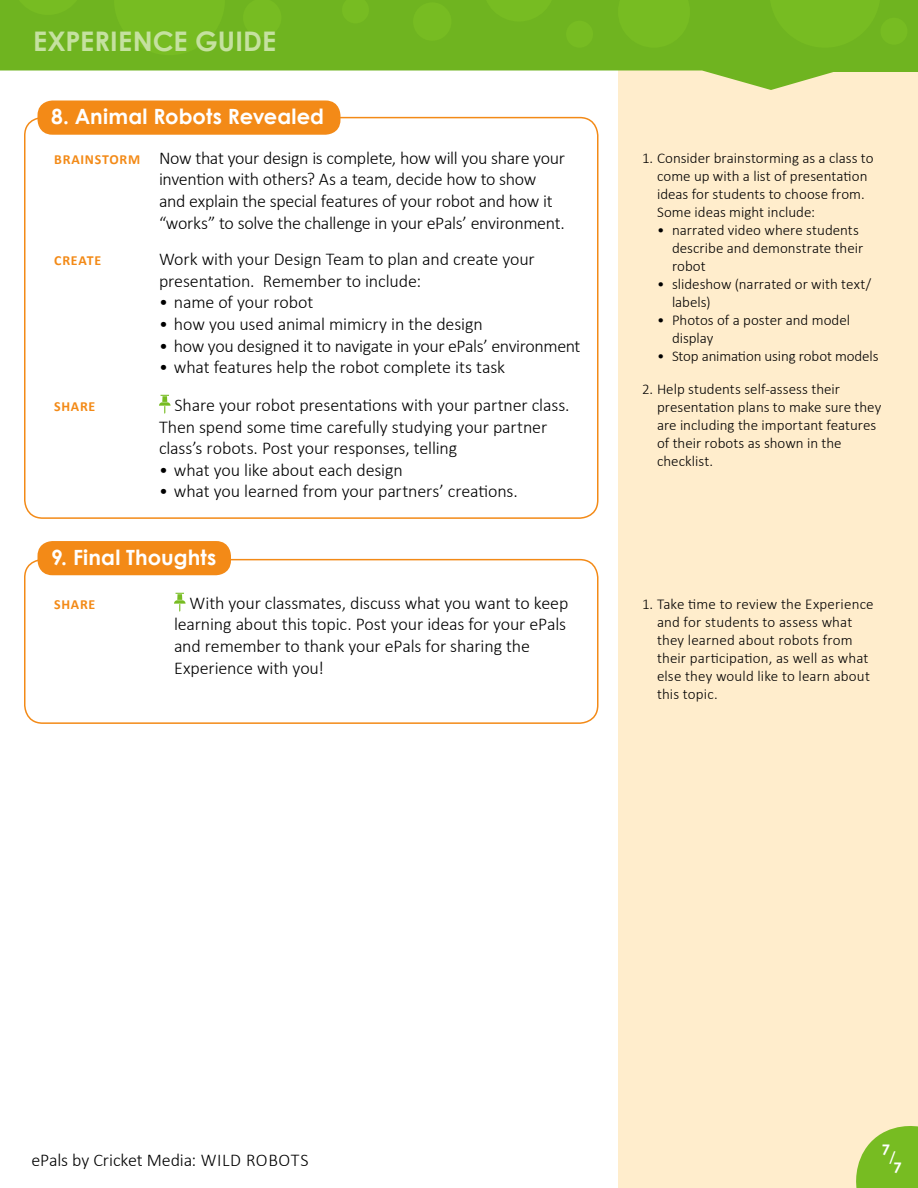
<style>
.page{position:relative;width:918px;height:1188px;background:#fff}
.page>*{position:absolute;margin:0;border:0;box-sizing:border-box;transform-origin:0 0}
.t1{font:700 27px "Century Gothic";letter-spacing:.005em;color:#c5e1a0}
.t2{font:700 21px "Century Gothic";letter-spacing:.005em;color:#fff}
.body_text{font:300 18px/21.6px "Calibri";letter-spacing:-.01em;color:#000}
.body_text__bullets{font:300 18px "Calibri";letter-spacing:-.01em;color:#000}
.instruction_tips{font:300 15px/18px "Calibri";color:#000}
.body_text-2{font:300 15px/18px "Calibri";letter-spacing:.01em;color:#000}
.t3{font:700 14.55px/10.5px "Century Gothic";color:#fff;text-align:center}
.heading{font:700 13.8px "Calibri";letter-spacing:.05em;color:#f38a17}
</style>
<div class="page">
<div style="left:24px;top:559px;width:574px;height:165px;border:2px solid #f38a17;border-radius:18px"></div>
<div style="left:38px;top:541px;width:193px;height:34px;background:#f38a17;border-radius:15px"></div>
<div style="left:24px;top:117px;width:574px;height:402px;border:2px solid #f38a17;border-radius:18px"></div>
<div style="left:38px;top:100px;width:302px;height:35px;background:#f38a17;border-radius:15px"></div>
<svg style="left:159px;top:395px;width:12px;height:19px"></svg>
<div style="left:618px;top:14px;width:300px;height:1174px;background:#ffedcc"></div>
<svg style="left:0;top:0;width:918px;height:90px;fill:#6fb420"></svg>
<svg style="left:12px;top:0;width:72px;height:15px"></svg>
<div style="left:483px;top:0;width:72px;height:22px;background:#77bc22"></div>
<div style="left:618px;top:0;width:72px;height:48px;background:#77bc22"></div>
<div style="left:114px;top:0;width:111px;height:55px;background:#77bc22"></div>
<div style="left:770px;top:0;width:110px;height:48px;background:#77bc22"></div>
<svg style="left:243px;top:0;width:38px;height:37px"></svg>
<div style="left:413px;top:2px;width:38px;height:39px;background:#77bc22;border-radius:50%"></div>
<svg style="left:342px;top:0;width:27px;height:23px"></svg>
<div style="left:566px;top:21px;width:27px;height:27px;background:#77bc22;border-radius:50%"></div>
<div style="left:880px;top:18px;width:28px;height:27px;background:#77bc22;border-radius:50%"></div>
<svg style="left:856px;top:1126px;width:62px;height:62px"></svg>
<svg style="left:174px;top:593px;width:12px;height:19px"></svg>
<h1 class="t1" style="left:33px;top:24px;width:245px">EXPERIENCE GUIDE</h1>
<p class="t2" style="left:51px;top:103px;width:275px">8. Animal Robots Revealed</p>
<p class="body_text" style="left:159px;top:146px;width:408px">Now that your design is complete, how will you share your invention with others? As a team, decide how to show and explain the special features of your robot and how it “works” to solve the challenge in your ePals’ environment.</p>
<p class="body_text" style="left:159px;top:248px;width:377px">Work with your Design Team to plan and create your presentation. Remember to include:</p>
<p class="body_text__bullets" style="left:159px;top:291px;width:156px">• name of your robot</p>
<p class="body_text__bullets" style="left:159px;top:313px;width:325px">• how you used animal mimicry in the design</p>
<p class="body_text__bullets" style="left:159px;top:334px;width:423px">• how you designed it to navigate in your ePals’ environment</p>
<p class="body_text__bullets" style="left:159px;top:356px;width:348px">• what features help the robot complete its task</p>
<p class="body_text" style="left:159px;top:393px;width:412px;text-indent:16px">Share your robot presentations with your partner class.<br>Then spend some time carefully studying your partner class’s robots. Post your responses, telling</p>
<p class="body_text__bullets" style="left:159px;top:459px;width:245px">• what you like about each design</p>
<p class="body_text__bullets" style="left:159px;top:480px;width:360px">• what you learned from your partners’ creations.</p>
<p class="heading" style="left:54px;top:150px;width:87px">BRAINSTORM</p>
<p class="heading" style="left:54px;top:252px;width:48px">CREATE</p>
<p class="heading" style="left:54px;top:397px;width:43px">SHARE</p>
<p class="t2" style="left:51px;top:544px;width:167px">9. Final Thoughts</p>
<p class="instruction_tips" style="left:657px;top:148px;width:218px;text-indent:-15px">1. Consider brainstorming as a class to come up with a list of presentation ideas for students to choose from.<br>Some ideas might include:</p>
<p class="instruction_tips" style="left:672px;top:220px;width:193px;text-indent:-15px">• narrated video where students describe and demonstrate their robot</p>
<p class="instruction_tips" style="left:672px;top:274px;width:201px;text-indent:-15px">• slideshow (narrated or with text/ labels)</p>
<p class="instruction_tips" style="left:672px;top:310px;width:180px;text-indent:-15px">• Photos of a poster and model display</p>
<p class="instruction_tips" style="left:657px;top:346px;width:223px">• Stop animation using robot models</p>
<p class="instruction_tips" style="left:657px;top:379px;width:226px;text-indent:-15px">2. Help students self-assess their presentation plans to make sure they are including the important features of their robots as shown in the checklist.</p>
<p class="body_text" style="left:174px;top:591px;width:396px;text-indent:16px">With your classmates, discuss what you want to keep learning about this topic. Post your ideas for your ePals and remember to thank your ePals for sharing the Experience with you!</p>
<p class="heading" style="left:54px;top:596px;width:43px">SHARE</p>
<p class="body_text-2" style="left:657px;top:595px;width:218px;text-indent:-15px">1. Take time to review the Experience and for students to assess what they learned about robots from their participation, as well as what else they would like to learn about this topic.</p>
<p class="body_text" style="left:32px;top:1148px;width:279px">ePals by Cricket Media: WILD ROBOTS</p>
<p class="t3" style="left:882px;top:1145px;width:10px">7</p>
<p class="t3" style="left:889px;top:1152px;width:14px">/<br>7</p>
</div>
